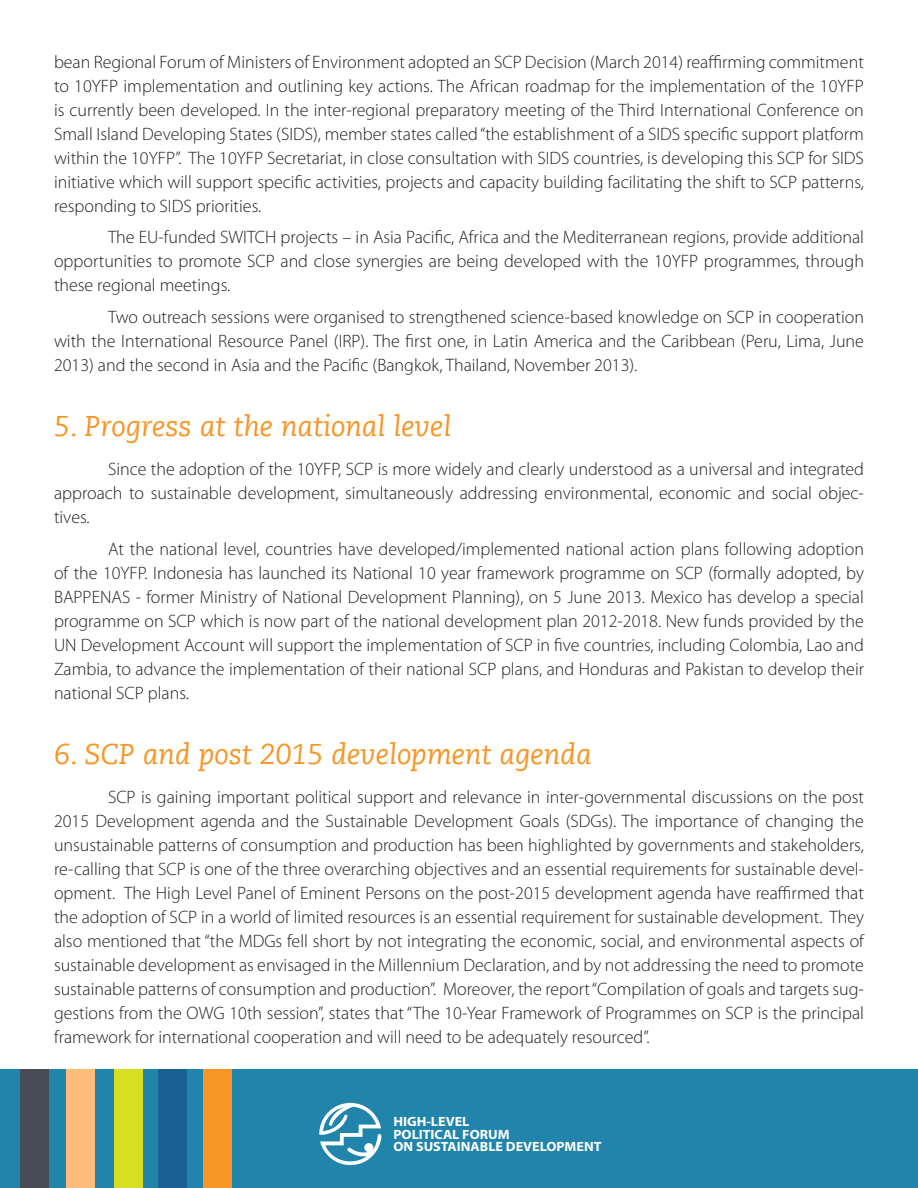
<style>
.page{position:relative;width:918px;height:1188px;background:#fff}
.page>*{position:absolute;margin:0;border:0;box-sizing:border-box;transform-origin:0 0}
.Title_1{font:italic 28.5px "Caecilia LT Std";color:#f79525}
.Paragraph_Style_2{font:300 18px/24px "Myriad Pro";color:#231f20;text-align:justify}
.t1{font:700 13.5px/12.3px "Myriad Pro";color:#fff;scale:1.05 1}
</style>
<div class="page">
<div style="left:0;top:1070px;width:918px;height:118px;background:#2185ab"></div>
<div style="left:204px;top:1070px;width:28px;height:118px;background:#f79525"></div>
<div style="left:159px;top:1070px;width:28px;height:118px;background:#196192"></div>
<div style="left:114px;top:1070px;width:29px;height:118px;background:#d6df21"></div>
<div style="left:66px;top:1070px;width:29px;height:118px;background:#fcbd7b"></div>
<div style="left:20px;top:1070px;width:28px;height:118px;background:#474c57"></div>
<svg style="left:319px;top:1103px;width:62px;height:62px"></svg>
<p class="Paragraph_Style_2" style="left:54px;top:49px;width:811px">bean Regional Forum of Ministers of Environment adopted an SCP Decision (March 2014) reaffirming commitment to 10YFP implementation and outlining key actions. The African roadmap for the implementation of the 10YFP is currently been developed. In the inter-regional preparatory meeting of the Third International Conference on Small Island Developing States (SIDS), member states called “the establishment of a SIDS specific support platform within the 10YFP”. The 10YFP Secretariat, in close consultation with SIDS countries, is developing this SCP for SIDS initiative which will support specific activities, projects and capacity building facilitating the shift to SCP patterns, responding to SIDS priorities.</p>
<p class="Paragraph_Style_2" style="left:54px;top:225px;width:812px;text-indent:54px">The EU-funded SWITCH projects – in Asia Pacific, Africa and the Mediterranean regions, provide additional opportunities to promote SCP and close synergies are being developed with the 10YFP programmes, through these regional meetings.</p>
<p class="Paragraph_Style_2" style="left:54px;top:304px;width:812px;text-indent:54px">Two outreach sessions were organised to strengthened science-based knowledge on SCP in cooperation with the International Resource Panel (IRP). The first one, in Latin America and the Caribbean (Peru, Lima, June 2013) and the second in Asia and the Pacific (Bangkok, Thailand, November 2013).</p>
<p class="Title_1" style="left:54px;top:410px;width:399px">5. Progress at the national level</p>
<p class="Paragraph_Style_2" style="left:54px;top:457px;width:812px;text-indent:54px">Since the adoption of the 10YFP, SCP is more widely and clearly understood as a universal and integrated approach to sustainable development, simultaneously addressing environmental, economic and social objec&shy;tives.</p>
<p class="Paragraph_Style_2" style="left:54px;top:537px;width:812px;text-indent:54px">At the national level, countries have developed/implemented national action plans following adoption of the 10YFP. Indonesia has launched its National 10 year framework programme on SCP (formally adopted, by BAPPENAS - former Ministry of National Development Planning), on 5 June 2013. Mexico has develop a special programme on SCP which is now part of the national development plan 2012-2018. New funds provided by the UN Development Account will support the implementation of SCP in five countries, including Colombia, Lao and Zambia, to advance the implementation of their national SCP plans, and Honduras and Pakistan to develop their national SCP plans.</p>
<p class="Title_1" style="left:54px;top:738px;width:539px">6. SCP and post 2015 development agenda</p>
<p class="Paragraph_Style_2" style="left:54px;top:785px;width:812px;text-indent:54px">SCP is gaining important political support and relevance in inter-governmental discussions on the post 2015 Development agenda and the Sustainable Development Goals (SDGs). The importance of changing the unsustainable patterns of consumption and production has been highlighted by governments and stakeholders, re-calling that SCP is one of the three overarching objectives and an essential requirements for sustainable devel&shy;opment. The High Level Panel of Eminent Persons on the post-2015 development agenda have reaffirmed that the adoption of SCP in a world of limited resources is an essential requirement for sustainable development. They also mentioned that “the MDGs fell short by not integrating the economic, social, and environmental aspects of sustainable development as envisaged in the Millennium Declaration, and by not addressing the need to promote sustainable patterns of consumption and production”. Moreover, the report “Compilation of goals and targets sug&shy;gestions from the OWG 10th session”, states that “The 10-Year Framework of Programmes on SCP is the principal framework for international cooperation and will need to be adequately resourced”.</p>
<p class="t1" style="left:393px;top:1115px;width:200px">HIGH-LEVEL<br>POLITICAL FORUM<br>ON SUSTAINABLE DEVELOPMENT</p>
</div>
